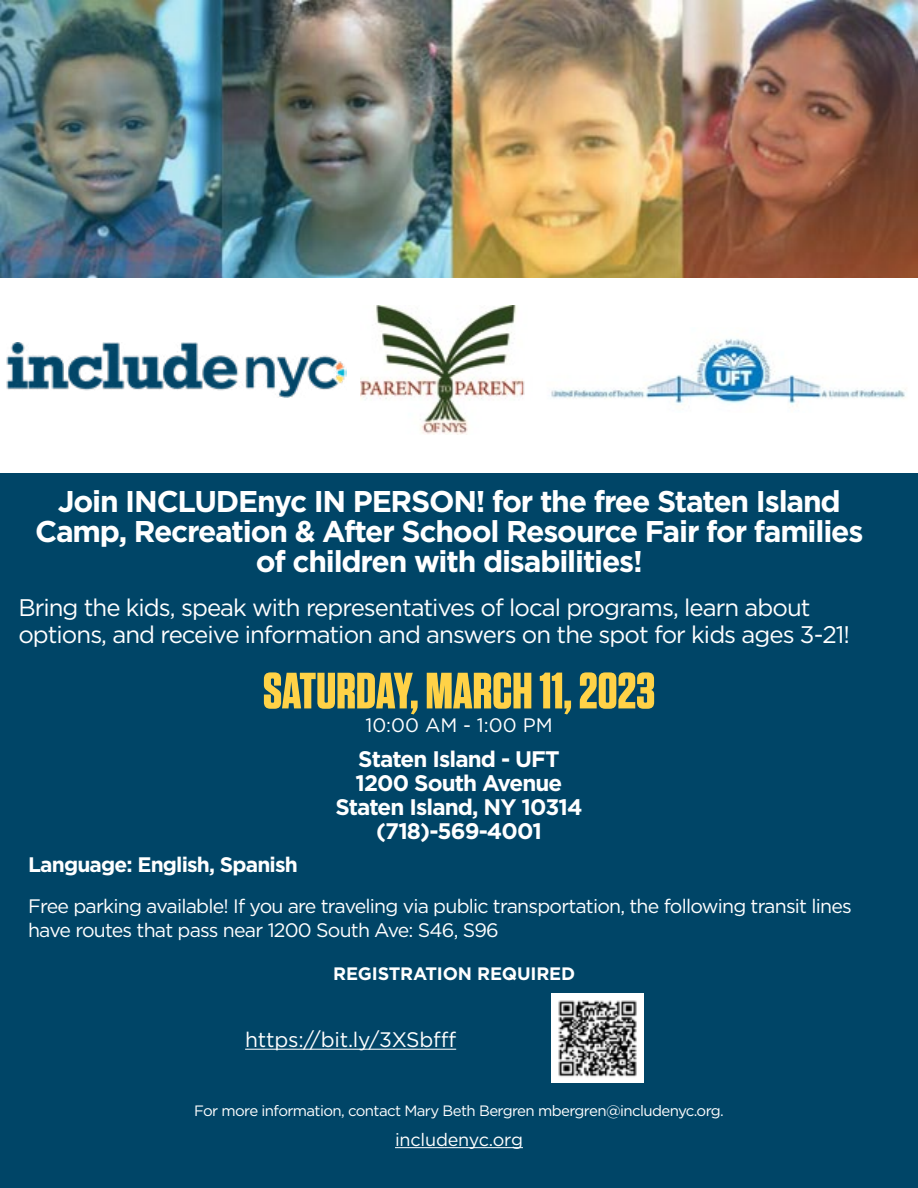
<style>
.page{position:relative;width:918px;height:1188px;background:#fff}
.page>*{position:absolute;margin:0;border:0;box-sizing:border-box;transform-origin:0 0}
.t1{font:700 51px "Tungsten";color:#ffd247}
.t2{font:700 30px/30px "Gotham";letter-spacing:-.04em;color:#fff;text-align:center}
.t3{font:24px/27px "Gotham";letter-spacing:-.04em;color:#fff}
.t4{font:700 22.5px/24px "Gotham";letter-spacing:-.04em;color:#fff;text-align:center}
.t5{font:700 21px "Gotham";letter-spacing:-.04em;color:#fff}
.t6{font:21px "Gotham";letter-spacing:-.01em;color:#fff}
.t7{font:19.5px/24px "Gotham";letter-spacing:-.04em;color:#fff}
.t8{font:700 18px "Gotham";letter-spacing:-.01em;color:#fff}
.t9{font:18px "Gotham";letter-spacing:-.01em;color:#fff}
.t10{font:15px "Gotham";letter-spacing:-.04em;color:#fff}
</style>
<div class="page">
<div style="left:0;top:473px;width:918px;height:715px;background:#004567"></div>
<img style="left:552px;top:993px;width:92px;height:89px">
<hr style="left:395px;top:1147px;width:128px;height:1px;background:#fff">
<hr style="left:245px;top:1049px;width:211px;height:1px;background:#fff">
<img style="left:0;top:0;width:918px;height:277px">
<img style="left:360px;top:305px;width:164px;height:130px">
<img style="left:524px;top:338px;width:382px;height:68px">
<img style="left:6px;top:343px;width:340px;height:54px">
<h2 class="t2" style="left:35px;top:486px;width:830px">Join INCLUDEnyc IN PERSON! for the free Staten Island<br>Camp, Recreation &amp; After School Resource Fair for families of children with disabilities!</h2>
<p class="t3" style="left:18px;top:593px;width:833px">Bring the kids, speak with representatives of local programs, learn about options, and receive information and answers on the spot for kids ages 3-21!</p>
<h1 class="t1" style="left:263px;top:663px;width:394px">SATURDAY, MARCH 11, 2023</h1>
<p class="t7" style="left:365px;top:713px;width:189px">10:00 AM - 1:00 PM</p>
<p class="t4" style="left:335px;top:747px;width:249px">Staten Island - UFT<br>1200 South Avenue<br>Staten Island, NY 10314 (718)-569-4001</p>
<p class="t5" style="left:28px;top:851px;width:271px">Language: English, Spanish</p>
<p class="t7" style="left:28px;top:894px;width:825px">Free parking available! If you are traveling via public transportation, the following transit lines have routes that pass near 1200 South Ave: S46, S96</p>
<p class="t8" style="left:333px;top:961px;width:243px">REGISTRATION REQUIRED</p>
<p class="t6" style="left:245px;top:1026px;width:213px">https://bit.ly/3XSbfff</p>
<p class="t10" style="left:194px;top:1101px;width:531px">For more information, contact Mary Beth Bergren mbergren@includenyc.org.</p>
<p class="t9" style="left:395px;top:1128px;width:129px">includenyc.org</p>
</div>
